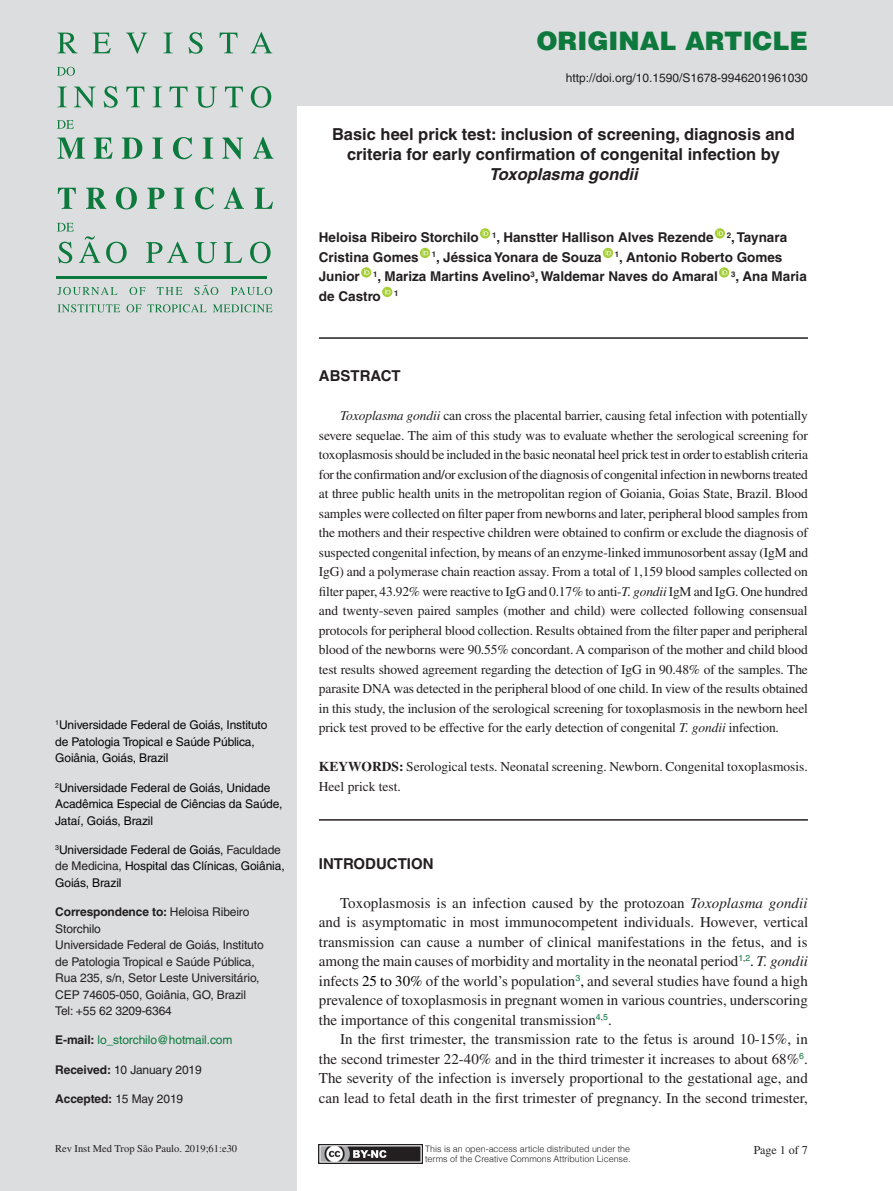
<style>
.page{position:relative;width:893px;height:1191px;background:#fff}
.page>*{position:absolute;margin:0;border:0;box-sizing:border-box;transform-origin:0 0}
.t1{font:900 25.5px "Helvetica";color:#0d793d}
.t2{font:700 16.5px/19.8px "Helvetica";color:#231f20;text-align:center}
.t3{font:italic 700 16.5px "Helvetica";color:#231f20}
.t4{font:15px/19.5px "Times";color:#231f20;text-align:justify}
.t5{font:700 15px "Helvetica";color:#231f20}
.t6{font:13.5px/19.5px "Times";color:#231f20;text-align:justify}
.t7{font:700 13.5px/19.5px "Helvetica";color:#231f20}
.t8{font:12px/16.5px "Helvetica";letter-spacing:-.01em;color:#040503}
.t9{font:12px/16.5px "Helvetica";letter-spacing:-.01em;color:#231f20}
.t10{font:12px "Helvetica";letter-spacing:-.01em;color:#0d793d}
.t11{font:700 12px "Helvetica";letter-spacing:-.01em;color:#231f20}
.t12{font:12px "Times";color:#231f20}
.t13{font:10.5px "Times";color:#231f20}
.t14{font:300 8.85px/10.6px "Helvetica";color:#231f20}
.s1{color:#231f20}
.s2{font-weight:700}
.s3{font-weight:700;color:#231f20}
.s4{font-weight:400}
.s5{font-style:italic}
.s6{color:#040503}
</style>
<div class="page">
<div style="left:0;top:0;width:297px;height:1191px;background:#dcdddf"></div>
<div style="left:22px;top:0;width:871px;height:106px;background:#dcdddf"></div>
<svg style="left:57px;top:33px;width:21px;height:20px"></svg>
<svg style="left:92px;top:33px;width:19px;height:20px"></svg>
<svg style="left:126px;top:33px;width:21px;height:21px"></svg>
<svg style="left:163px;top:33px;width:10px;height:20px"></svg>
<svg style="left:189px;top:32px;width:14px;height:22px"></svg>
<svg style="left:220px;top:33px;width:18px;height:20px"></svg>
<svg style="left:251px;top:32px;width:21px;height:21px"></svg>
<svg style="left:57px;top:87px;width:10px;height:20px"></svg>
<svg style="left:74px;top:87px;width:22px;height:21px"></svg>
<svg style="left:104px;top:86px;width:14px;height:22px"></svg>
<svg style="left:126px;top:87px;width:18px;height:20px"></svg>
<svg style="left:153px;top:87px;width:9px;height:20px"></svg>
<svg style="left:170px;top:87px;width:18px;height:20px"></svg>
<svg style="left:195px;top:87px;width:22px;height:21px"></svg>
<svg style="left:225px;top:87px;width:18px;height:20px"></svg>
<svg style="left:251px;top:86px;width:20px;height:22px"></svg>
<svg style="left:57px;top:137px;width:28px;height:22px"></svg>
<svg style="left:94px;top:137px;width:19px;height:22px"></svg>
<svg style="left:122px;top:137px;width:20px;height:22px"></svg>
<svg style="left:152px;top:137px;width:11px;height:22px"></svg>
<svg style="left:173px;top:137px;width:19px;height:22px"></svg>
<svg style="left:203px;top:137px;width:10px;height:22px"></svg>
<svg style="left:222px;top:137px;width:21px;height:22px"></svg>
<svg style="left:253px;top:137px;width:20px;height:22px"></svg>
<svg style="left:58px;top:188px;width:18px;height:21px"></svg>
<svg style="left:86px;top:188px;width:20px;height:21px"></svg>
<svg style="left:116px;top:187px;width:21px;height:22px"></svg>
<svg style="left:147px;top:188px;width:17px;height:21px"></svg>
<svg style="left:174px;top:188px;width:10px;height:21px"></svg>
<svg style="left:195px;top:187px;width:19px;height:22px"></svg>
<svg style="left:224px;top:187px;width:20px;height:22px"></svg>
<svg style="left:255px;top:188px;width:18px;height:21px"></svg>
<svg style="left:146px;top:242px;width:43px;height:21px"></svg>
<svg style="left:195px;top:242px;width:22px;height:21px"></svg>
<svg style="left:224px;top:242px;width:18px;height:21px"></svg>
<svg style="left:250px;top:242px;width:21px;height:21px"></svg>
<svg style="left:57px;top:223px;width:70px;height:40px"></svg>
<svg style="left:57px;top:120px;width:17px;height:9px"></svg>
<svg style="left:57px;top:67px;width:18px;height:9px"></svg>
<svg style="left:57px;top:287px;width:60px;height:8px"></svg>
<svg style="left:130px;top:287px;width:15px;height:8px"></svg>
<svg style="left:157px;top:287px;width:25px;height:8px"></svg>
<svg style="left:194px;top:285px;width:24px;height:10px"></svg>
<svg style="left:231px;top:287px;width:41px;height:8px"></svg>
<svg style="left:58px;top:304px;width:62px;height:8px"></svg>
<svg style="left:127px;top:304px;width:14px;height:8px"></svg>
<svg style="left:147px;top:304px;width:60px;height:8px"></svg>
<svg style="left:213px;top:304px;width:59px;height:8px"></svg>
<hr style="left:56px;top:276px;width:210px;height:2px;background:#0c793d">
<img style="left:319px;top:1144px;width:103px;height:19px">
<hr style="left:319px;top:337px;width:489px;height:2px;background:#231f20">
<hr style="left:319px;top:819px;width:489px;height:1px;background:#231f20">
<svg style="left:480px;top:228px;width:10px;height:10px"></svg>
<svg style="left:483px;top:230px;width:5px;height:6px"></svg>
<div style="left:715px;top:228px;width:10px;height:10px;background:#a6ce39;border-radius:50%"></div>
<svg style="left:717px;top:230px;width:6px;height:6px"></svg>
<svg style="left:420px;top:248px;width:10px;height:10px"></svg>
<svg style="left:423px;top:250px;width:5px;height:5px"></svg>
<svg style="left:603px;top:248px;width:10px;height:10px"></svg>
<svg style="left:606px;top:250px;width:5px;height:5px"></svg>
<svg style="left:361px;top:267px;width:10px;height:10px"></svg>
<svg style="left:364px;top:269px;width:5px;height:6px"></svg>
<svg style="left:719px;top:267px;width:10px;height:10px"></svg>
<svg style="left:722px;top:269px;width:5px;height:6px"></svg>
<svg style="left:382px;top:287px;width:10px;height:10px"></svg>
<svg style="left:385px;top:289px;width:5px;height:5px"></svg>
<h1 class="t1" style="left:536px;top:24px;width:273px">ORIGINAL ARTICLE</h1>
<p class="t9" style="left:566px;top:69px;width:244px">http://doi.org/10.1590/S1678-9946201961030</p>
<p class="t2" style="left:332px;top:124px;width:464px">Basic heel prick test: inclusion of screening, diagnosis and criteria for early confirmation of congenital infection by</p>
<p class="t3" style="left:489px;top:164px;width:150px">Toxoplasma gondii</p>
<p class="t8" style="left:55px;top:717px;width:214px"><sup>1</sup>Universidade Federal de Goiás, Instituto de Patologia Tropical e Saúde Pública,<br>Goiânia, Goiás, Brazil</p>
<p class="t8" style="left:55px;top:779px;width:229px"><sup>2</sup>Universidade Federal de Goiás, Unidade<br>Acadêmica Especial de Ciências da Saúde,<br>Jataí, Goiás, Brazil</p>
<p class="t8" style="left:55px;top:841px;width:231px"><sup>3</sup>Universidade Federal de Goiás, <span class="s1">Faculdade de Medicina,</span> Hospital das Clínicas, Goiânia,<br>Goiás, Brazil</p>
<p class="t9" style="left:55px;top:903px;width:210px"><span class="s2">Correspondence to:</span> Heloisa Ribeiro<br>Storchilo<br>Universidade Federal de Goiás, Instituto de Patologia Tropical e Saúde Pública,<br>Rua 235, s/n, Setor Leste Universitário,<br>CEP 74605-050, Goiânia, GO, Brazil<br>Tel: +55 62 3209-6364</p>
<p class="t10" style="left:55px;top:1033px;width:179px"><span class="s3">E-mail:</span> lo_storchilo@hotmail.com</p>
<p class="t9" style="left:55px;top:1061px;width:148px"><span class="s2">Received:</span> 10 January 2019</p>
<p class="t11" style="left:55px;top:1091px;width:129px">Accepted: <span class="s4">15 May 2019</span></p>
<p class="t7" style="left:319px;top:227px;width:489px">Heloisa Ribeiro Storchilo <sup>1</sup>, Hanstter Hallison Alves Rezende <sup>2</sup>, Taynara Cristina Gomes <sup>1</sup>, Jéssica Yonara de Souza <sup>1</sup>, Antonio Roberto Gomes Junior <sup>1</sup>, Mariza Martins Avelino<sup>3</sup>, Waldemar Naves do Amaral <sup>3</sup>, Ana Maria de Castro <sup>1</sup></p>
<p class="t5" style="left:319px;top:367px;width:83px">ABSTRACT</p>
<p class="t6" style="left:319px;top:406px;width:491px;text-indent:21px"><span class="s5">Toxoplasma gondii</span> can cross the placental barrier, causing fetal infection with potentially severe sequelae. The aim of this study was to evaluate whether the serological screening for toxoplasmosis should be included in the basic neonatal heel prick test in order to establish criteria for the confirmation and/or exclusion of the diagnosis of congenital infection in newborns treated at three public health units in the metropolitan region of Goiania, Goias State, Brazil. Blood samples were collected on filter paper from newborns and later, peripheral blood samples from the mothers and their respective children were obtained to confirm or exclude the diagnosis of suspected congenital infection, by means of an enzyme-linked immunosorbent assay (IgM and IgG) and a polymerase chain reaction assay. From a total of 1,159 blood samples collected on filter paper, 43.92% were reactive to IgG and 0.17% to anti-<span class="s5">T. gondii</span> IgM and IgG. One hundred and twenty-seven paired samples (mother and child) were collected following consensual protocols for peripheral blood collection. Results obtained from the filter paper and peripheral blood of the newborns were 90.55% concordant. A comparison of the mother and child blood test results showed agreement regarding the detection of IgG in 90.48% of the samples. The parasite DNA was detected in the peripheral blood of one child. In view of the results obtained in this study, the inclusion of the serological screening for toxoplasmosis in the newborn heel prick test proved to be effective for the early detection of congenital <span class="s5">T. gondii</span> infection.</p>
<p class="t6" style="left:319px;top:757px;width:491px"><span class="s2">KEYWORDS:</span> Serological tests. Neonatal screening. Newborn. Congenital toxoplasmosis.<br>Heel prick test.</p>
<p class="t5" style="left:319px;top:854px;width:116px">INTRODUCTION</p>
<p class="t4" style="left:319px;top:893px;width:491px;text-indent:21px">Toxoplasmosis is an infection caused by the protozoan <span class="s5">Toxoplasma gondii </span>and is asymptomatic in most immunocompetent individuals. However, vertical transmission can cause a number of clinical manifestations in the fetus, and is among the main causes of morbidity and mortality in the neonatal period<sup>1</sup><sup>,</sup><sup>2</sup><span class="s6">.</span> <span class="s5">T. gondii </span>infects <span class="s6">25 to 30%</span> of the world’s population<sup>3</sup><span class="s6">,</span> and several studies have found a high prevalence of toxoplasmosis in pregnant women in various countries, underscoring the importance of this congenital transmission<sup>4</sup><sup>,</sup><sup>5</sup>.</p>
<p class="t4" style="left:319px;top:1029px;width:491px;text-indent:21px">In the first trimester, the transmission rate to the fetus is around 10-15%, in the second trimester 22-40% and in the third trimester it increases to about 68%<sup>6</sup>.<br>The severity of the infection is inversely proportional to the gestational age, and can lead to fetal death in the first trimester of pregnancy. In the second trimester,</p>
<p class="t13" style="left:55px;top:1143px;width:183px">Rev Inst Med Trop São Paulo. 2019;61:e30</p>
<p class="t12" style="left:754px;top:1142px;width:56px">Page 1 of 7</p>
<p class="t14" style="left:425px;top:1142px;width:207px">This is an open-access article distributed under the terms of the Creative Commons Attribution License.</p>
</div>
